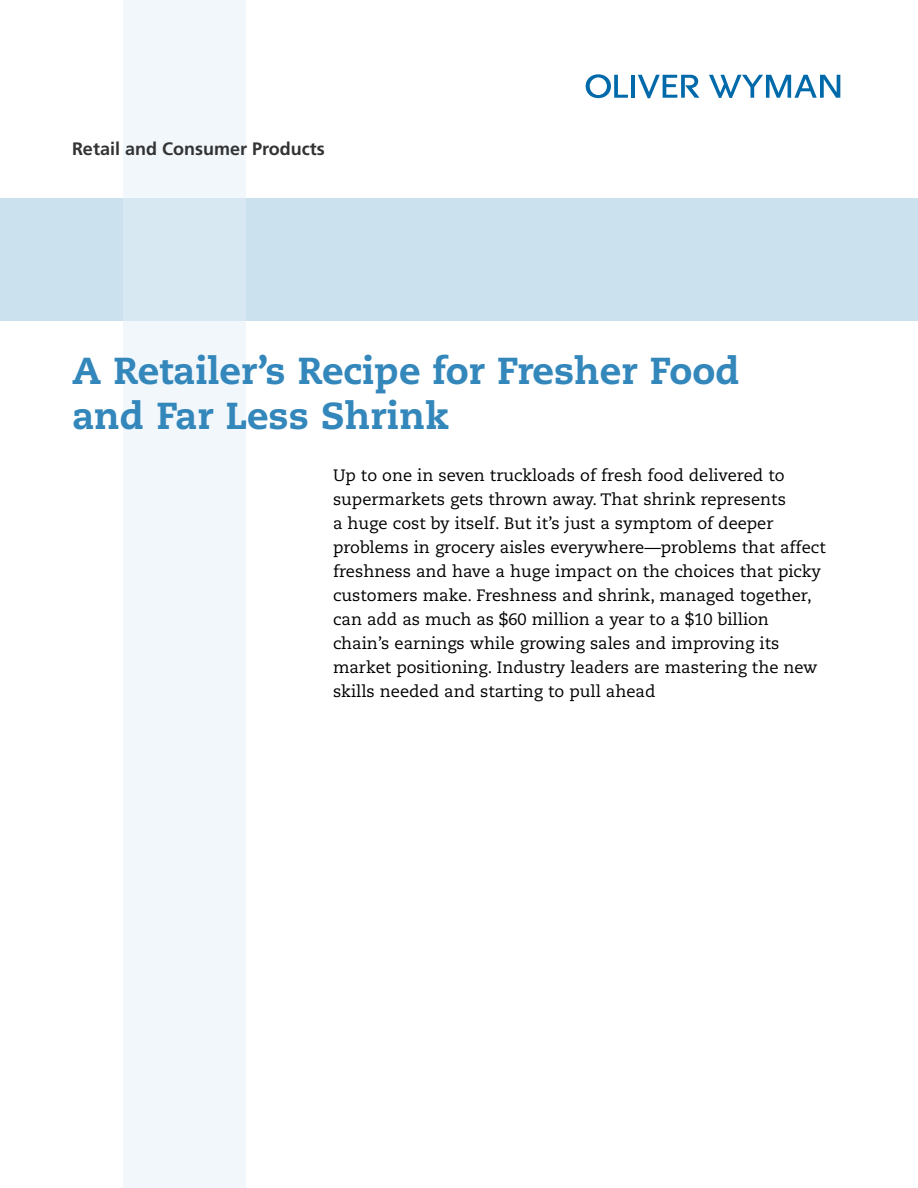
<style>
.page{position:relative;width:918px;height:1188px;background:#fff}
.page>*{position:absolute;margin:0;border:0;box-sizing:border-box;transform-origin:0 0}
.t1{font:800 37.5px/45px "Caecilia LT Std";color:#3387bb}
.t2{font:700 18px "Frutiger LT Std";color:#333}
.t3{font:16.5px/24px "Caecilia LT Std";color:#000}
</style>
<div class="page">
<img style="left:585px;top:74px;width:256px;height:25px">
<hr style="left:631px;top:75px;width:4px;height:23px;background:#0069aa">
<svg style="left:586px;top:74px;width:42px;height:24px"></svg>
<svg style="left:638px;top:75px;width:61px;height:23px"></svg>
<svg style="left:709px;top:75px;width:131px;height:23px"></svg>
<div style="left:112px;top:198px;width:806px;height:123px;background:#cce1ee"></div>
<div style="left:0;top:198px;width:112px;height:123px;background:#cce1ee"></div>
<svg style="left:123px;top:0;width:123px;height:1188px;fill:#f2f7fb"></svg>
<p class="t2" style="left:72px;top:138px;width:254px">Retail and Consumer Products</p>
<h1 class="t1" style="left:72px;top:349px;width:669px">A Retailer’s Recipe for Fresher Food and Far Less Shrink</h1>
<p class="t3" style="left:333px;top:463px;width:494px">Up to one in seven truckloads of fresh food delivered to supermarkets gets thrown away. That shrink represents<br>a huge cost by itself. But it’s just a symptom of deeper problems in grocery aisles everywhere—problems that affect freshness and have a huge impact on the choices that picky customers make. Freshness and shrink, managed together, can add as much as $60 million a year to a $10 billion chain’s earnings while growing sales and improving its market positioning. Industry leaders are mastering the new skills needed and starting to pull ahead</p>
</div>
